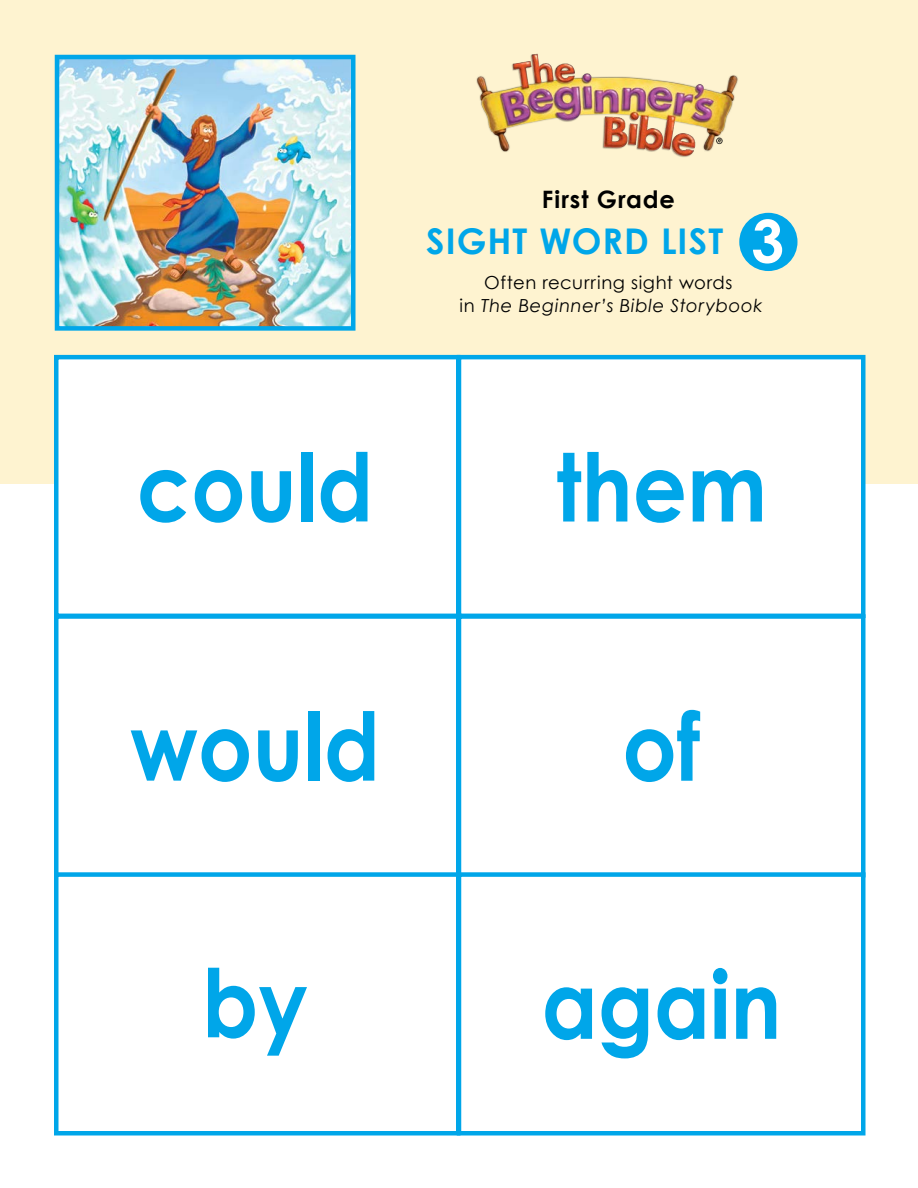
<style>
.page{position:relative;width:918px;height:1188px;background:#fff}
.page>*{position:absolute;margin:0;border:0;box-sizing:border-box;transform-origin:0 0}
.t1{font:700 94.5px "Century Gothic";color:#00a6e9;scale:.9 1}
.t2{font:700 35.4px "Century Gothic";letter-spacing:.025em;color:#00a6e9}
.t3{font:700 24px "Century Gothic";letter-spacing:.035em;color:#000}
.t4{font:italic 18px/22.5px "Century Gothic";letter-spacing:.035em;color:#000;text-align:center}
.s1{font-size:58.95px;color:#fff}
.s2{font-style:normal}
</style>
<div class="page">
<div style="left:0;top:0;width:918px;height:484px;background:#fef3d0"></div>
<div style="left:54px;top:355px;width:406px;height:263px;background:#fff;border:4px solid #00a6e9"></div>
<div style="left:457px;top:355px;width:409px;height:263px;background:#fff;border:4px solid #00a6e9"></div>
<div style="left:54px;top:614px;width:406px;height:263px;background:#fff;border:4px solid #00a6e9"></div>
<div style="left:457px;top:614px;width:409px;height:263px;background:#fff;border:4px solid #00a6e9"></div>
<div style="left:54px;top:872px;width:406px;height:264px;background:#fff;border:4px solid #00a6e9"></div>
<div style="left:457px;top:872px;width:409px;height:264px;background:#fff;border:4px solid #00a6e9"></div>
<img style="left:60px;top:60px;width:291px;height:266px">
<div style="left:55px;top:55px;width:301px;height:276px;border:4px solid #00a6e9"></div>
<img style="left:476px;top:53px;width:262px;height:104px">
<div style="left:739px;top:213px;width:59px;height:58px;background:#00a6e9;border-radius:50%"></div>
<h3 class="t3" style="left:542px;top:184px;width:134px">First Grade</h3>
<h2 class="t2" style="left:426px;top:219px;width:360px">SIGHT WORD LIST <span class="s1">3</span></h2>
<p class="t4" style="left:460px;top:271px;width:304px"><span class="s2">Often recurring sight words<br>in</span> The Beginner’s Bible Storybook</p>
<h1 class="t1" style="left:137px;top:428px;width:264px">could</h1>
<h1 class="t1" style="left:556px;top:428px;width:236px">them</h1>
<h1 class="t1" style="left:130px;top:687px;width:279px">would</h1>
<h1 class="t1" style="left:622px;top:687px;width:88px">of</h1>
<h1 class="t1" style="left:202px;top:944px;width:119px">by</h1>
<h1 class="t1" style="left:542px;top:945px;width:268px">again</h1>
</div>
